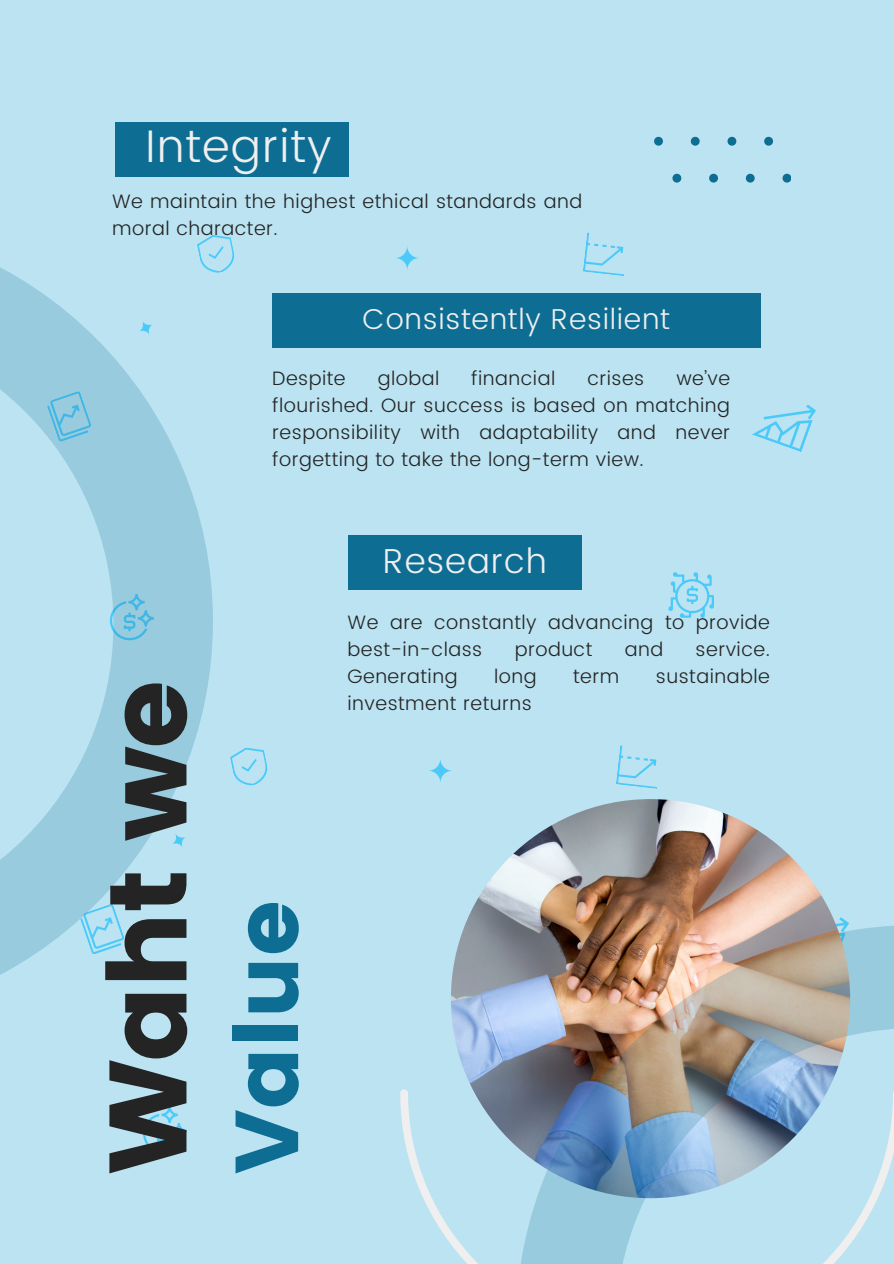
<style>
.page{position:relative;width:894px;height:1264px;background:#fff}
.page>*{position:absolute;margin:0;border:0;box-sizing:border-box;transform-origin:0 0}
.t1{font:109.65px "Poppins";letter-spacing:-.025em;color:#242424}
.t2{font:89.1px "Poppins";color:#0d6d92}
.t3{font:300 45.6px "Poppins";letter-spacing:.025em;color:#efefef}
.t4{font:300 34.65px "Poppins";letter-spacing:.025em;color:#efefef}
.t5{font:300 28.8px "Poppins";letter-spacing:.025em;color:#efefef}
.t6{font:300 19.35px/27px "Poppins";letter-spacing:.025em;color:#242424}
</style>
<div class="page">
<div style="left:0;top:0;width:893px;height:1262px;background:#bbe3f2"></div>
<div style="left:116px;top:122px;width:233px;height:55px;background:#0d6d92"></div>
<svg style="left:752px;top:404px;width:64px;height:48px"></svg>
<svg style="left:213px;top:235px;width:22px;height:38px"></svg>
<svg style="left:668px;top:572px;width:45px;height:46px"></svg>
<svg style="left:583px;top:232px;width:41px;height:44px"></svg>
<svg style="left:396px;top:246px;width:23px;height:24px"></svg>
<svg style="left:824px;top:902px;width:25px;height:23px"></svg>
<svg style="left:230px;top:748px;width:38px;height:38px"></svg>
<svg style="left:143px;top:1106px;width:44px;height:46px"></svg>
<svg style="left:616px;top:745px;width:41px;height:44px"></svg>
<svg style="left:429px;top:759px;width:23px;height:23px"></svg>
<svg style="left:0;top:235px;width:213px;height:740px"></svg>
<svg style="left:400px;top:1089px;width:116px;height:174px"></svg>
<img style="left:451px;top:799px;width:398px;height:399px;border-radius:50%">
<div style="left:272px;top:293px;width:488px;height:55px;background:#0d6d92"></div>
<div style="left:348px;top:535px;width:233px;height:55px;background:#0d6d92"></div>
<svg style="left:654px;top:137px;width:8px;height:9px"></svg>
<svg style="left:690px;top:137px;width:9px;height:9px"></svg>
<svg style="left:727px;top:137px;width:9px;height:9px"></svg>
<svg style="left:764px;top:137px;width:8px;height:9px"></svg>
<svg style="left:672px;top:174px;width:9px;height:9px"></svg>
<svg style="left:709px;top:174px;width:8px;height:9px"></svg>
<svg style="left:745px;top:174px;width:9px;height:9px"></svg>
<svg style="left:782px;top:174px;width:8px;height:9px"></svg>
<img style="left:516px;top:925px;width:377px;height:338px">
<p class="t3" style="left:145px;top:119px;width:187px">Integrity</p>
<p class="t6" style="left:112px;top:188px;width:471px">We maintain the highest ethical standards and moral character.</p>
<p class="t5" style="left:362px;top:302px;width:309px">Consistently Resilient</p>
<p class="t6" style="left:272px;top:365px;width:459px;text-align:justify;text-indent:404px">we’ve flourished. Our success is based on matching responsibility with adaptability and never forgetting to take the long-term view.</p>
<p class="t6" style="left:272px;top:365px;width:75px">Despite</p>
<p class="t6" style="left:377px;top:365px;width:63px">global</p>
<p class="t6" style="left:471px;top:365px;width:85px">financial</p>
<p class="t6" style="left:587px;top:365px;width:58px">crises</p>
<p class="t4" style="left:383px;top:541px;width:165px">Research</p>
<p class="t1" style="left:84px;top:1174px;width:496px;rotate:-90deg">Waht we</p>
<p class="t2" style="left:215px;top:1174px;width:276px;rotate:-90deg">Value</p>
<p class="t6" style="left:347px;top:609px;width:424px">We are constantly advancing to provide best-in-class</p>
<p class="t6" style="left:514px;top:636px;width:79px">product</p>
<p class="t6" style="left:624px;top:636px;width:40px">and</p>
<p class="t6" style="left:695px;top:636px;width:76px">service.</p>
<p class="t6" style="left:347px;top:663px;width:111px">Generating</p>
<p class="t6" style="left:494px;top:663px;width:44px">long</p>
<p class="t6" style="left:573px;top:663px;width:48px">term</p>
<p class="t6" style="left:655px;top:663px;width:115px">sustainable</p>
<p class="t6" style="left:347px;top:690px;width:186px">investment returns</p>
</div>
